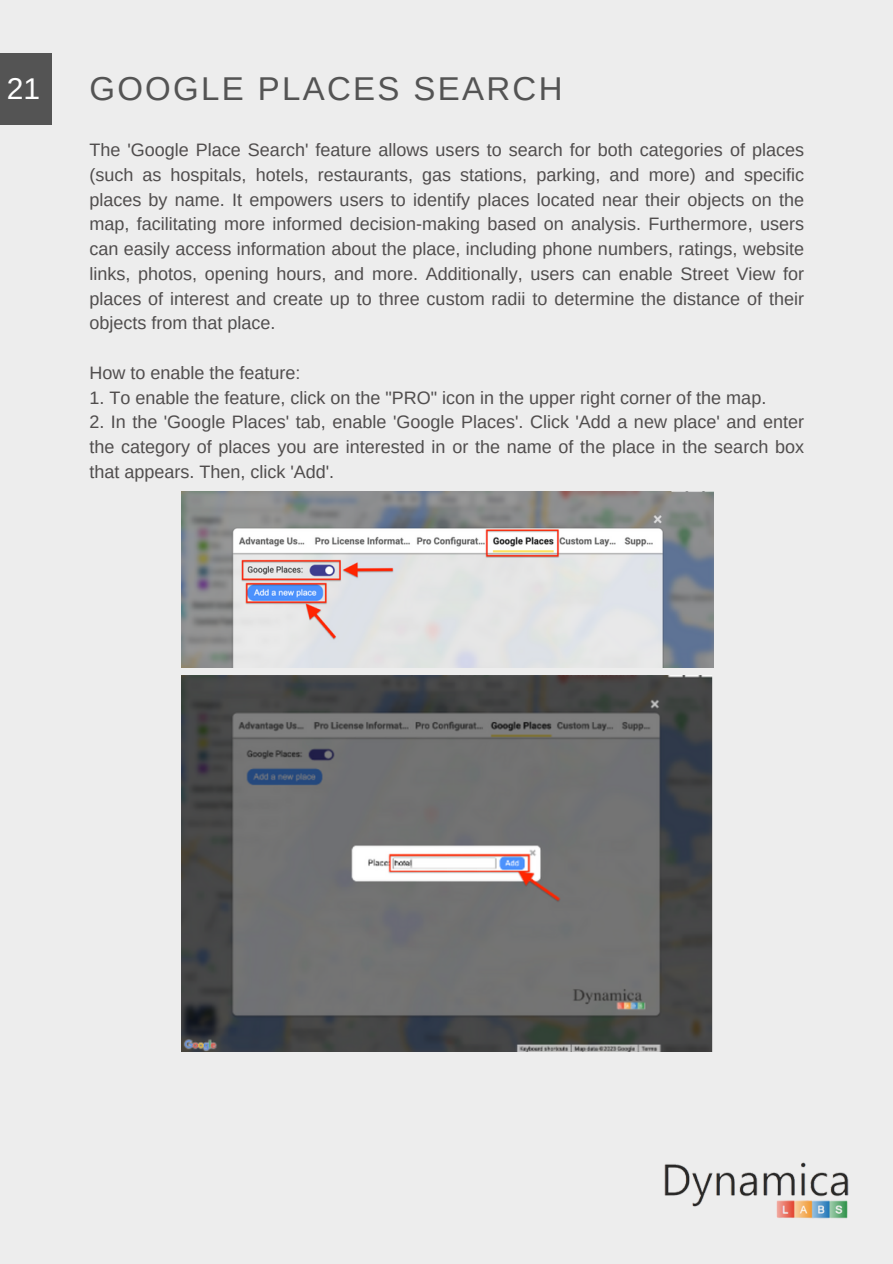
<style>
.page{position:relative;width:893px;height:1264px;background:#fff}
.page>*{position:absolute;margin:0;border:0;box-sizing:border-box;transform-origin:0 0}
.t1{font:33px "Arimo";letter-spacing:.07em;color:#545454}
.t2{font:30px "Arimo";color:#fff}
.t3{font:18px/24.8px "Arimo";color:#504d4d;text-align:justify}
</style>
<div class="page">
<div style="left:0;top:0;width:892px;height:1263px;background:#ededed"></div>
<div style="left:0;top:54px;width:51px;height:71px;background:#545454"></div>
<img style="left:664px;top:1162px;width:185px;height:57px">
<img style="left:182px;top:492px;width:531px;height:175px">
<img style="left:182px;top:675px;width:530px;height:376px">
<p class="t2" style="left:7px;top:72px;width:35px">21</p>
<p class="t1" style="left:89px;top:70px;width:474px">GOOGLE PLACES SEARCH</p>
<p class="t3" style="left:89px;top:137px;width:716px">The 'Google Place Search' feature allows users to search for both categories of places (such as hospitals, hotels, restaurants, gas stations, parking, and more) and specific places by name. It empowers users to identify places located near their objects on the map, facilitating more informed decision-making based on analysis. Furthermore, users can easily access information about the place, including phone numbers, ratings, website links, photos, opening hours, and more. Additionally, users can enable Street View for places of interest and create up to three custom radii to determine the distance of their objects from that place.</p>
<p class="t3" style="left:89px;top:360px;width:212px">How to enable the feature:</p>
<p class="t3" style="left:89px;top:385px;width:678px">1. To enable the feature, click on the "PRO" icon in the upper right corner of the map.</p>
<p class="t3" style="left:89px;top:410px;width:716px">2. In the 'Google Places' tab, enable 'Google Places'. Click 'Add a new place' and enter the category of places you are interested in or the name of the place in the search box that appears. Then, click 'Add'.</p>
</div>
